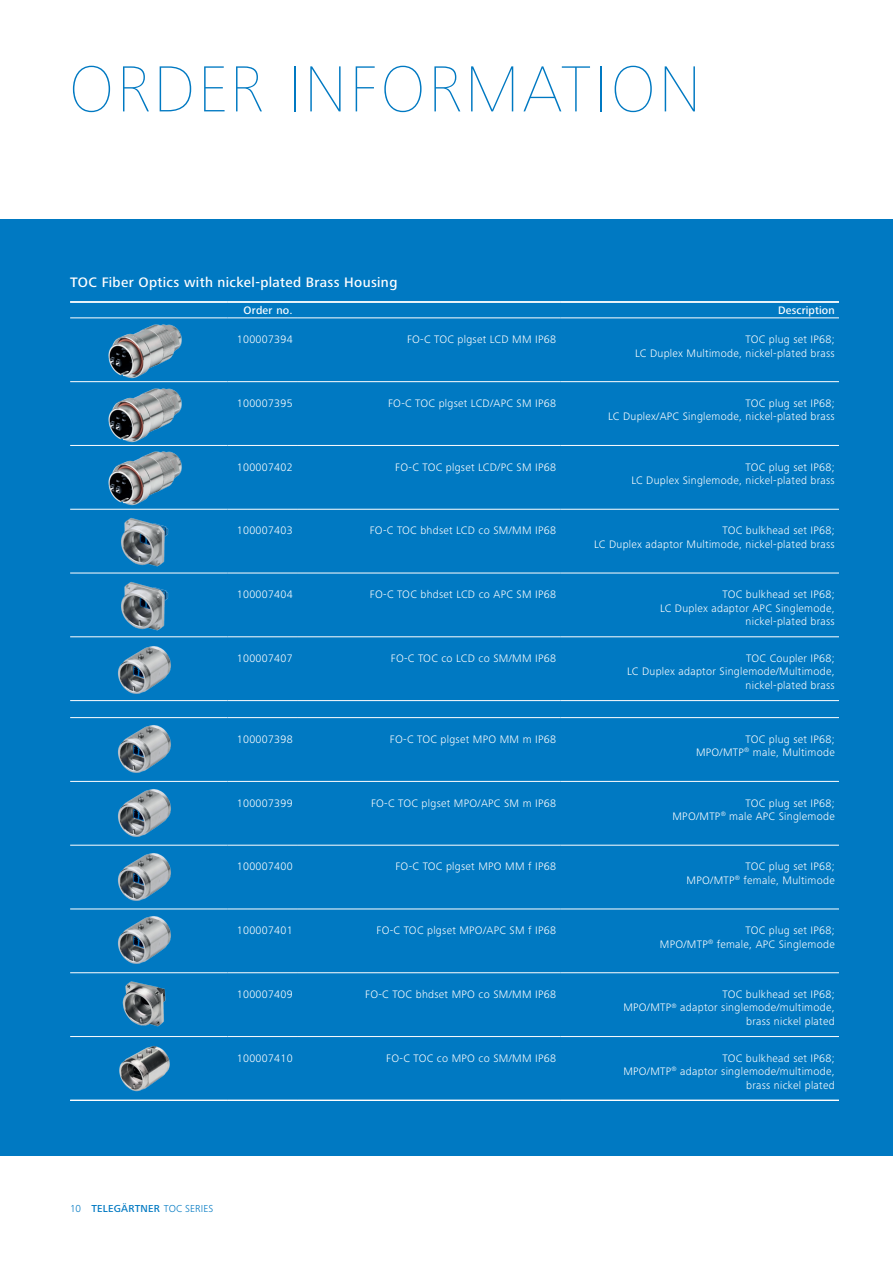
<style>
.page{position:relative;width:893px;height:1263px;background:#fff}
.page>*{position:absolute;margin:0;border:0;box-sizing:border-box;transform-origin:0 0}
.t1{font:900 67.5px "Frutiger Next Pro";letter-spacing:.035em;color:#0079c2}
.Fließtext{font:500 14.25px "Frutiger Next Pro";letter-spacing:.025em;color:#fff}
.Tabelle_Bezeichnung{font:300 11.25px/13.5px "Frutiger Next Pro";letter-spacing:.025em;color:#fff;text-align:right}
.Tabelle_Bezeichnung-2{font:500 11.25px "Frutiger Next Pro";letter-spacing:.01em;color:#fff}
.t2{font:300 10.5px "Frutiger Next Pro";letter-spacing:.015em;color:#0079c2}
.s1{font-weight:500}
</style>
<div class="page">
<div style="left:0;top:219px;width:893px;height:936px;background:#0079c2"></div>
<img style="left:107px;top:323px;width:75px;height:55px">
<img style="left:107px;top:387px;width:75px;height:55px">
<img style="left:107px;top:451px;width:75px;height:55px">
<img style="left:121px;top:517px;width:47px;height:50px">
<img style="left:121px;top:581px;width:47px;height:50px">
<img style="left:122px;top:980px;width:45px;height:48px">
<img style="left:117px;top:645px;width:55px;height:49px">
<img style="left:118px;top:1044px;width:54px;height:47px">
<img style="left:117px;top:852px;width:55px;height:49px">
<img style="left:117px;top:724px;width:55px;height:50px">
<img style="left:117px;top:916px;width:55px;height:49px">
<img style="left:117px;top:788px;width:55px;height:49px">
<hr style="left:70px;top:301px;width:157px;height:1px;background:#fff">
<hr style="left:70px;top:302px;width:157px;height:1px;background:#fff">
<hr style="left:227px;top:301px;width:70px;height:1px;background:#fff">
<hr style="left:227px;top:302px;width:70px;height:1px;background:#fff">
<hr style="left:297px;top:301px;width:263px;height:1px;background:#fff">
<hr style="left:297px;top:302px;width:263px;height:1px;background:#fff">
<hr style="left:560px;top:301px;width:279px;height:1px;background:#fff">
<hr style="left:560px;top:302px;width:279px;height:1px;background:#fff">
<hr style="left:70px;top:317px;width:157px;height:1px;background:#fff">
<hr style="left:227px;top:317px;width:70px;height:1px;background:#fff">
<hr style="left:297px;top:317px;width:263px;height:1px;background:#fff">
<hr style="left:560px;top:317px;width:279px;height:1px;background:#fff">
<hr style="left:70px;top:381px;width:157px;height:1px;background:#fff">
<hr style="left:227px;top:381px;width:70px;height:1px;background:#fff">
<hr style="left:297px;top:381px;width:263px;height:1px;background:#fff">
<hr style="left:560px;top:381px;width:279px;height:1px;background:#fff">
<hr style="left:70px;top:445px;width:157px;height:1px;background:#fff">
<hr style="left:227px;top:445px;width:70px;height:1px;background:#fff">
<hr style="left:297px;top:445px;width:263px;height:1px;background:#fff">
<hr style="left:560px;top:445px;width:279px;height:1px;background:#fff">
<hr style="left:70px;top:509px;width:157px;height:1px;background:#fff">
<hr style="left:227px;top:509px;width:70px;height:1px;background:#fff">
<hr style="left:297px;top:509px;width:263px;height:1px;background:#fff">
<hr style="left:560px;top:509px;width:279px;height:1px;background:#fff">
<hr style="left:70px;top:573px;width:157px;height:1px;background:#fff">
<hr style="left:227px;top:573px;width:70px;height:1px;background:#fff">
<hr style="left:297px;top:573px;width:263px;height:1px;background:#fff">
<hr style="left:560px;top:573px;width:279px;height:1px;background:#fff">
<hr style="left:70px;top:636px;width:157px;height:1px;background:#fff">
<hr style="left:227px;top:636px;width:70px;height:1px;background:#fff">
<hr style="left:297px;top:636px;width:263px;height:1px;background:#fff">
<hr style="left:560px;top:636px;width:279px;height:1px;background:#fff">
<hr style="left:70px;top:700px;width:157px;height:1px;background:#fff">
<hr style="left:227px;top:700px;width:70px;height:1px;background:#fff">
<hr style="left:297px;top:700px;width:263px;height:1px;background:#fff">
<hr style="left:560px;top:700px;width:279px;height:1px;background:#fff">
<hr style="left:70px;top:717px;width:157px;height:1px;background:#fff">
<hr style="left:227px;top:717px;width:70px;height:1px;background:#fff">
<hr style="left:297px;top:717px;width:263px;height:1px;background:#fff">
<hr style="left:560px;top:717px;width:279px;height:1px;background:#fff">
<hr style="left:70px;top:781px;width:157px;height:1px;background:#fff">
<hr style="left:227px;top:781px;width:70px;height:1px;background:#fff">
<hr style="left:297px;top:781px;width:263px;height:1px;background:#fff">
<hr style="left:560px;top:781px;width:279px;height:1px;background:#fff">
<hr style="left:70px;top:845px;width:157px;height:1px;background:#fff">
<hr style="left:227px;top:845px;width:70px;height:1px;background:#fff">
<hr style="left:297px;top:845px;width:263px;height:1px;background:#fff">
<hr style="left:560px;top:845px;width:279px;height:1px;background:#fff">
<hr style="left:70px;top:909px;width:157px;height:1px;background:#fff">
<hr style="left:227px;top:909px;width:70px;height:1px;background:#fff">
<hr style="left:297px;top:909px;width:263px;height:1px;background:#fff">
<hr style="left:560px;top:909px;width:279px;height:1px;background:#fff">
<hr style="left:70px;top:972px;width:157px;height:1px;background:#fff">
<hr style="left:227px;top:972px;width:70px;height:1px;background:#fff">
<hr style="left:297px;top:972px;width:263px;height:1px;background:#fff">
<hr style="left:560px;top:972px;width:279px;height:1px;background:#fff">
<hr style="left:70px;top:1036px;width:157px;height:1px;background:#fff">
<hr style="left:227px;top:1036px;width:70px;height:1px;background:#fff">
<hr style="left:297px;top:1036px;width:263px;height:1px;background:#fff">
<hr style="left:560px;top:1036px;width:279px;height:1px;background:#fff">
<hr style="left:70px;top:1100px;width:157px;height:1px;background:#fff">
<hr style="left:227px;top:1100px;width:70px;height:1px;background:#fff">
<hr style="left:297px;top:1100px;width:263px;height:1px;background:#fff">
<hr style="left:560px;top:1100px;width:279px;height:1px;background:#fff">
<p class="t1" style="left:69px;top:50px;width:634px">ORDER INFORMATION</p>
<p class="Fließtext" style="left:70px;top:274px;width:329px">TOC Fiber Optics with nickel-plated Brass Housing</p>
<p class="Tabelle_Bezeichnung-2" style="left:244px;top:304px;width:51px">Order no.</p>
<p class="Tabelle_Bezeichnung-2" style="left:778px;top:304px;width:58px">Description</p>
<p class="Tabelle_Bezeichnung" style="left:237px;top:332px;width:57px">100007394</p>
<p class="Tabelle_Bezeichnung" style="left:407px;top:332px;width:150px">FO-C TOC plgset LCD MM IP68</p>
<p class="Tabelle_Bezeichnung" style="left:745px;top:332px;width:91px">TOC plug set IP68;</p>
<p class="Tabelle_Bezeichnung" style="left:635px;top:346px;width:201px">LC Duplex Multimode, nickel-plated brass</p>
<p class="Tabelle_Bezeichnung" style="left:237px;top:396px;width:57px">100007395</p>
<p class="Tabelle_Bezeichnung" style="left:388px;top:396px;width:169px">FO-C TOC plgset LCD/APC SM IP68</p>
<p class="Tabelle_Bezeichnung" style="left:745px;top:396px;width:91px">TOC plug set IP68;</p>
<p class="Tabelle_Bezeichnung" style="left:608px;top:410px;width:228px">LC Duplex/APC Singlemode, nickel-plated brass</p>
<p class="Tabelle_Bezeichnung" style="left:237px;top:460px;width:57px">100007402</p>
<p class="Tabelle_Bezeichnung" style="left:395px;top:460px;width:162px">FO-C TOC plgset LCD/PC SM IP68</p>
<p class="Tabelle_Bezeichnung" style="left:745px;top:460px;width:91px">TOC plug set IP68;</p>
<p class="Tabelle_Bezeichnung" style="left:631px;top:474px;width:205px">LC Duplex Singlemode, nickel-plated brass</p>
<p class="Tabelle_Bezeichnung" style="left:237px;top:524px;width:57px">100007403</p>
<p class="Tabelle_Bezeichnung" style="left:370px;top:524px;width:188px">FO-C TOC bhdset LCD co SM/MM IP68</p>
<p class="Tabelle_Bezeichnung" style="left:723px;top:524px;width:114px">TOC bulkhead set IP68;</p>
<p class="Tabelle_Bezeichnung" style="left:594px;top:537px;width:242px">LC Duplex adaptor Multimode, nickel-plated brass</p>
<p class="Tabelle_Bezeichnung" style="left:237px;top:588px;width:57px">100007404</p>
<p class="Tabelle_Bezeichnung" style="left:370px;top:588px;width:188px">FO-C TOC bhdset LCD co APC SM IP68</p>
<p class="Tabelle_Bezeichnung" style="left:723px;top:588px;width:114px">TOC bulkhead set IP68;</p>
<p class="Tabelle_Bezeichnung" style="left:660px;top:601px;width:176px">LC Duplex adaptor APC Singlemode, nickel-plated brass</p>
<p class="Tabelle_Bezeichnung" style="left:237px;top:651px;width:57px">100007407</p>
<p class="Tabelle_Bezeichnung" style="left:391px;top:651px;width:167px">FO-C TOC co LCD co SM/MM IP68</p>
<p class="Tabelle_Bezeichnung" style="left:746px;top:651px;width:90px">TOC Coupler IP68;</p>
<p class="Tabelle_Bezeichnung" style="left:627px;top:665px;width:209px">LC Duplex adaptor Singlemode/Multimode, nickel-plated brass</p>
<p class="Tabelle_Bezeichnung" style="left:237px;top:732px;width:57px">100007398</p>
<p class="Tabelle_Bezeichnung" style="left:390px;top:732px;width:168px">FO-C TOC plgset MPO MM m IP68</p>
<p class="Tabelle_Bezeichnung" style="left:745px;top:732px;width:91px">TOC plug set IP68;</p>
<p class="Tabelle_Bezeichnung" style="left:696px;top:746px;width:140px">MPO/MTP<sup>®</sup> male, Multimode</p>
<p class="Tabelle_Bezeichnung" style="left:237px;top:796px;width:57px">100007399</p>
<p class="Tabelle_Bezeichnung" style="left:371px;top:796px;width:186px">FO-C TOC plgset MPO/APC SM m IP68</p>
<p class="Tabelle_Bezeichnung" style="left:672px;top:796px;width:164px">TOC plug set IP68;<br>MPO/MTP<sup>®</sup> male APC Singlemode</p>
<p class="Tabelle_Bezeichnung" style="left:237px;top:860px;width:57px">100007400</p>
<p class="Tabelle_Bezeichnung" style="left:395px;top:860px;width:162px">FO-C TOC plgset MPO MM f IP68</p>
<p class="Tabelle_Bezeichnung" style="left:745px;top:860px;width:91px">TOC plug set IP68;</p>
<p class="Tabelle_Bezeichnung" style="left:687px;top:873px;width:150px">MPO/MTP<sup>®</sup> female, Multimode</p>
<p class="Tabelle_Bezeichnung" style="left:237px;top:923px;width:57px">100007401</p>
<p class="Tabelle_Bezeichnung" style="left:377px;top:923px;width:181px">FO-C TOC plgset MPO/APC SM f IP68</p>
<p class="Tabelle_Bezeichnung" style="left:660px;top:923px;width:176px">TOC plug set IP68;<br>MPO/MTP<sup>®</sup> female, APC Singlemode</p>
<p class="Tabelle_Bezeichnung" style="left:237px;top:987px;width:57px">100007409</p>
<p class="Tabelle_Bezeichnung" style="left:365px;top:987px;width:192px">FO-C TOC bhdset MPO co SM/MM IP68</p>
<p class="Tabelle_Bezeichnung" style="left:723px;top:987px;width:114px">TOC bulkhead set IP68;</p>
<p class="Tabelle_Bezeichnung" style="left:623px;top:1001px;width:213px">MPO/MTP<sup>®</sup> adaptor singlemode/multimode,</p>
<p class="Tabelle_Bezeichnung" style="left:746px;top:1014px;width:90px">brass nickel plated</p>
<p class="Tabelle_Bezeichnung" style="left:237px;top:1051px;width:57px">100007410</p>
<p class="Tabelle_Bezeichnung" style="left:386px;top:1051px;width:171px">FO-C TOC co MPO co SM/MM IP68</p>
<p class="Tabelle_Bezeichnung" style="left:623px;top:1051px;width:213px">TOC bulkhead set IP68;<br>MPO/MTP<sup>®</sup> adaptor singlemode/multimode,</p>
<p class="Tabelle_Bezeichnung" style="left:746px;top:1078px;width:90px">brass nickel plated</p>
<p class="t2" style="left:70px;top:1202px;width:145px">10 <span class="s1">TELEGÄRTNER</span> TOC SERIES</p>
</div>
